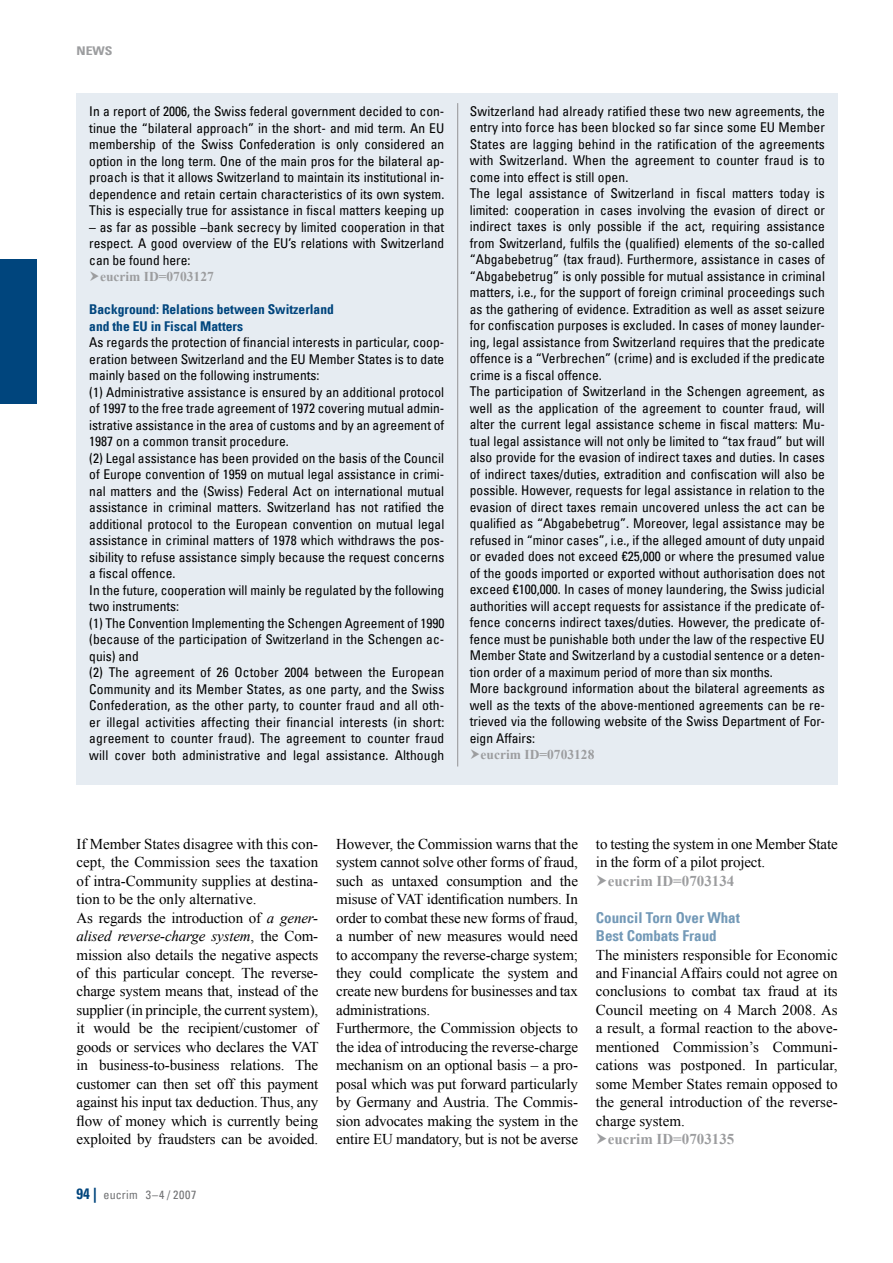
<style>
.page{position:relative;width:893px;height:1263px;background:#fff}
.page>*{position:absolute;margin:0;border:0;box-sizing:border-box;transform-origin:0 0}
.t1{font:15px/18.5px "Times New Roman";letter-spacing:-.01em;color:#000}
.t2{font:700 condensed 15px/18.5px "Univers LT";color:#7399b7}
.t3{font:700 15px "Times New Roman";color:#9c9d9f}
.t4{font:condensed 13.5px/16.5px "Univers LT";color:#000;text-align:justify}
.t5{font:700 condensed 13.5px/16.5px "Univers LT";color:#00457d}
.t6{font:700 13.5px "Times New Roman";color:#9c9d9f}
.t7{font:condensed 12px "Univers LT";letter-spacing:.025em;color:#707173}
.t8{font:700 condensed 12px "Univers LT";color:#9c9d9f;scale:1.15 1}
.s1{font-style:italic}
.s2{font-weight:700;font-size:15px;color:#00457d}
</style>
<div class="page">
<div style="left:0;top:259px;width:36px;height:145px;background:#00457d"></div>
<div style="left:77px;top:94px;width:761px;height:690px;background:#e6ecf2"></div>
<hr style="left:457px;top:103px;width:1px;height:663px;background:#9c9d9f">
<p class="t8" style="left:77px;top:44px;width:33px">NEWS</p>
<p class="t4" style="left:89px;top:103px;width:357px">In a report of 2006, the Swiss federal government decided to con&shy;tinue the “bilateral approach” in the short- and mid term. An EU membership of the Swiss Confederation is only considered an option in the long term. One of the main pros for the bilateral ap&shy;proach is that it allows Switzerland to maintain its institutional in&shy;dependence and retain certain characteristics of its own system.<br>This is especially true for assistance in fiscal matters keeping up</p>
<p class="t4" style="left:89px;top:218px;width:357px">– as far as possible –bank secrecy by limited cooperation in that respect. A good overview of the EU’s relations with Switzerland can be found here:</p>
<p class="t6" style="left:100px;top:267px;width:115px">eucrim ID=0703127</p>
<p class="t5" style="left:89px;top:301px;width:246px">Background: Relations between Switzerland and the EU in Fiscal Matters</p>
<p class="t4" style="left:89px;top:334px;width:357px;text-align:left">As regards the protection of financial interests in particular, coop&shy;eration between Switzerland and the EU Member States is to date mainly based on the following instruments:<br>(1) Administrative assistance is ensured by an additional protocol of 1997 to the free trade agreement of 1972 covering mutual admin&shy;istrative assistance in the area of customs and by an agreement of 1987 on a common transit procedure.<br>(2) Legal assistance has been provided on the basis of the Council of Europe convention of 1959 on mutual legal assistance in crimi&shy;nal matters and the (Swiss) Federal Act on international mutual assistance in criminal matters. Switzerland has not ratified the additional protocol to the European convention on mutual legal assistance in criminal matters of 1978 which withdraws the pos&shy;sibility to refuse assistance simply because the request concerns a fiscal offence.<br>In the future, cooperation will mainly be regulated by the following two instruments:<br>(1) The Convention Implementing the Schengen Agreement of 1990 (because of the participation of Switzerland in the Schengen ac&shy;quis) and<br>(2) The agreement of 26 October 2004 between the European Community and its Member States, as one party, and the Swiss Confederation, as the other party, to counter fraud and all oth&shy;er illegal activities affecting their financial interests (in short: agreement to counter fraud). The agreement to counter fraud will cover both administrative and legal assistance. Although</p>
<p class="t4" style="left:470px;top:103px;width:357px;text-align:left">Switzerland had already ratified these two new agreements, the entry into force has been blocked so far since some EU Member States are lagging behind in the ratification of the agreements with Switzerland. When the agreement to counter fraud is to come into effect is still open.<br>The legal assistance of Switzerland in fiscal matters today is limited: cooperation in cases involving the evasion of direct or indirect taxes is only possible if the act, requiring assistance from Switzerland, fulfils the (qualified) elements of the so-called “Abgabebetrug” (tax fraud). Furthermore, assistance in cases of “Abgabebetrug” is only possible for mutual assistance in criminal matters, i.e., for the support of foreign criminal proceedings such as the gathering of evidence. Extradition as well as asset seizure for confiscation purposes is excluded. In cases of money launder&shy;ing, legal assistance from Switzerland requires that the predicate offence is a “Verbrechen” (crime) and is excluded if the predicate crime is a fiscal offence.<br>The participation of Switzerland in the Schengen agreement, as well as the application of the agreement to counter fraud, will alter the current legal assistance scheme in fiscal matters: Mu&shy;tual legal assistance will not only be limited to “tax fraud” but will also provide for the evasion of indirect taxes and duties. In cases of indirect taxes/duties, extradition and confiscation will also be possible. However, requests for legal assistance in relation to the evasion of direct taxes remain uncovered unless the act can be qualified as “Abgabebetrug”. Moreover, legal assistance may be refused in “minor cases”, i.e., if the alleged amount of duty unpaid or evaded does not exceed €25,000 or where the presumed value of the goods imported or exported without authorisation does not exceed €100,000. In cases of money laundering, the Swiss judicial authorities will accept requests for assistance if the predicate of&shy;fence concerns indirect taxes/duties. However, the predicate of&shy;fence must be punishable both under the law of the respective EU Member State and Switzerland by a custodial sentence or a deten&shy;tion order of a maximum period of more than six months.<br>More background information about the bilateral agreements as well as the texts of the above-mentioned agreements can be re&shy;trieved via the following website of the Swiss Department of For&shy;eign Affairs:</p>
<p class="t6" style="left:481px;top:745px;width:115px">eucrim ID=0703128</p>
<p class="t1" style="left:77px;top:834px;width:243px">If Member States disagree with this con&shy;cept, the Commission sees the taxation of intra-Community supplies at destina&shy;tion to be the only alternative.<br>As regards the introduction of <span class="s1">a gener&shy;alised reverse-charge system</span>, the Com&shy;mission also details the negative aspects of this particular concept. The reverse&shy;charge system means that, instead of the supplier (in principle, the current system), it would be the recipient/customer of goods or services who declares the VAT in business-to-business relations. The customer can then set off this payment against his input tax deduction. Thus, any flow of money which is currently being exploited by fraudsters can be avoided.</p>
<p class="t1" style="left:336px;top:834px;width:243px">However, the Commission warns that the system cannot solve other forms of fraud, such as untaxed consumption and the misuse of VAT identification numbers. In order to combat these new forms of fraud, a number of new measures would need to accompany the reverse-charge system; they could complicate the system and create new burdens for businesses and tax administrations.<br>Furthermore, the Commission objects to the idea of introducing the reverse-charge mechanism on an optional basis – a pro&shy;posal which was put forward particularly by Germany and Austria. The Commis&shy;sion advocates making the system in the entire EU mandatory, but is not be averse</p>
<p class="t1" style="left:596px;top:834px;width:243px">to testing the system in one Member State in the form of a pilot project.</p>
<p class="t3" style="left:608px;top:870px;width:128px">eucrim ID=0703134</p>
<p class="t2" style="left:596px;top:908px;width:145px">Council Torn Over What<br>Best Combats Fraud</p>
<p class="t1" style="left:596px;top:945px;width:243px;text-align:justify">The ministers responsible for Economic and Financial Affairs could not agree on conclusions to combat tax fraud at its Council meeting on 4 March 2008. As a result, a formal reaction to the above&shy;mentioned Commission’s Communi&shy;cations was postponed. In particular, some Member States remain opposed to the general introduction of the reverse&shy;charge system.</p>
<p class="t3" style="left:608px;top:1129px;width:128px">eucrim ID=0703135</p>
<p class="t7" style="left:77px;top:1187px;width:122px"><span class="s2">94 |</span> eucrim 3–4 / 2007</p>
</div>
